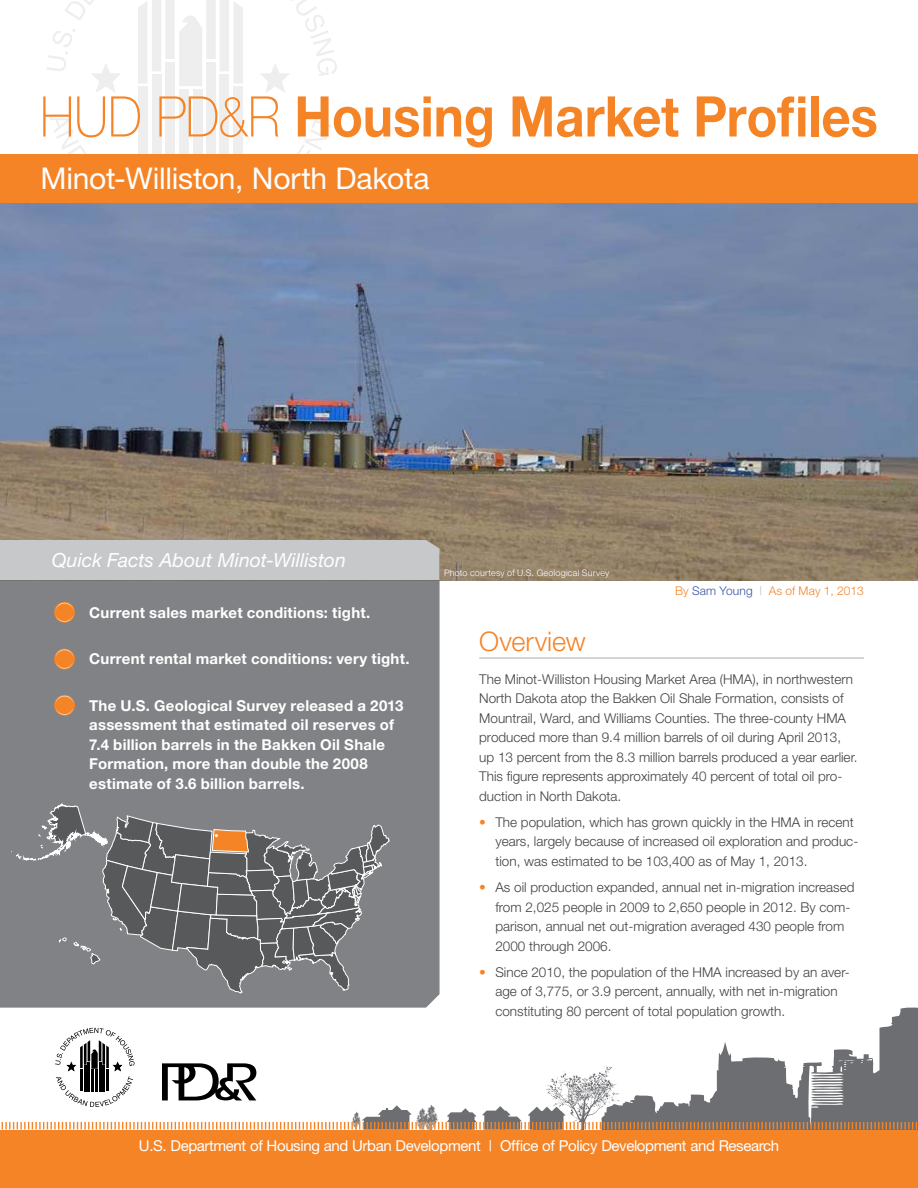
<style>
.page{position:relative;width:918px;height:1188px;background:#fff}
.page>*{position:absolute;margin:0;border:0;box-sizing:border-box;transform-origin:0 0}
.t1{font:700 56.1px "Helvetica Neue";letter-spacing:-.005em;color:#f58427;scale:.91 1}
.t2{font:30px "Helvetica Neue";letter-spacing:-.005em;color:#fff}
.t3{font:300 27px "Helvetica Neue";color:#f58427}
.t4{font:italic 19.5px "Helvetica Neue";color:#fff}
.Body_Text{font:700 15px/19.5px "Helvetica Neue";letter-spacing:.015em;color:#fff}
.t5{font:15px "Helvetica Neue";letter-spacing:-.025em;color:#fff}
.Body_Text-2{font:300 13.5px/19.5px "Helvetica Neue";color:#414042}
.t6{font:300 12px "Helvetica Neue";color:#f58427}
.t7{font:300 9px "Helvetica Neue";letter-spacing:.025em;color:#fff}
.s1{font-weight:100}
.s2{color:#3954a5}
.s3{color:#bcbec0}
.s4{color:#f58427}
</style>
<div class="page">
<img style="left:0;top:202px;width:918px;height:378px">
<div style="left:0;top:580px;width:440px;height:428px;background:#808285"></div>
<svg style="left:92px;top:64px;width:28px;height:28px"></svg>
<div style="left:165px;top:62px;width:10px;height:110px;background:#eee"></div>
<div style="left:179px;top:89px;width:10px;height:83px;background:#eee"></div>
<div style="left:152px;top:74px;width:9px;height:98px;background:#eee"></div>
<div style="left:138px;top:87px;width:9px;height:80px;background:#eee"></div>
<div style="left:206px;top:62px;width:10px;height:110px;background:#eee"></div>
<div style="left:220px;top:74px;width:9px;height:98px;background:#eee"></div>
<div style="left:234px;top:87px;width:9px;height:80px;background:#eee"></div>
<div style="left:193px;top:89px;width:9px;height:83px;background:#eee"></div>
<svg style="left:47px;top:29px;width:28px;height:42px"></svg>
<svg style="left:65px;top:0;width:29px;height:20px"></svg>
<svg style="left:261px;top:0;width:76px;height:92px"></svg>
<svg style="left:50px;top:118px;width:36px;height:36px"></svg>
<svg style="left:297px;top:114px;width:34px;height:40px"></svg>
<svg style="left:138px;top:0;width:105px;height:86px"></svg>
<div style="left:0;top:154px;width:918px;height:48px;background:#f58427"></div>
<svg style="left:879px;top:1007px;width:39px;height:21px"></svg>
<div style="left:0;top:1130px;width:918px;height:58px;background:#f58427"></div>
<svg style="left:1px;top:1028px;width:917px;height:102px"></svg>
<svg style="left:11px;top:803px;width:379px;height:205px;background:#7a7b7d"></svg>
<div style="left:0;top:540px;width:440px;height:40px;background:#c7c8ca"></div>
<hr style="left:479px;top:657px;width:385px;height:2px;background:#c7c8ca">
<svg style="left:54px;top:602px;width:21px;height:21px"></svg>
<svg style="left:55px;top:603px;width:19px;height:19px"></svg>
<svg style="left:54px;top:649px;width:21px;height:20px"></svg>
<svg style="left:55px;top:650px;width:19px;height:19px"></svg>
<svg style="left:54px;top:695px;width:21px;height:21px"></svg>
<svg style="left:55px;top:696px;width:19px;height:19px"></svg>
<p class="t1" style="left:40px;top:82px;width:922px"><span class="s1">HUD PD&amp;R</span> Housing Market Profiles</p>
<p class="t2" style="left:40px;top:161px;width:391px">Minot-Williston, North Dakota</p>
<p class="t4" style="left:52px;top:549px;width:296px">Quick Facts About Minot-Williston</p>
<p class="Body_Text" style="left:89px;top:602px;width:283px">Current sales market conditions: tight.</p>
<p class="Body_Text" style="left:89px;top:649px;width:322px">Current rental market conditions: very tight.</p>
<p class="Body_Text" style="left:89px;top:695px;width:316px">The U.S. Geological Survey released a 2013 assessment that estimated oil reserves of 7.4 billion barrels in the Bakken Oil Shale Formation, more than double the 2008 estimate of 3.6 billion barrels.</p>
<p class="t7" style="left:444px;top:568px;width:167px">Photo courtesy of U.S. Geological Survey</p>
<p class="t6" style="left:675px;top:584px;width:190px">By <span class="s2">Sam Young</span> <span class="s3">|</span> As of May 1, 2013</p>
<h3 class="t3" style="left:479px;top:624px;width:108px">Overview</h3>
<p class="Body_Text-2" style="left:479px;top:669px;width:380px">The Minot-Williston Housing Market Area (HMA), in northwestern North Dakota atop the Bakken Oil Shale Formation, consists of Mountrail, Ward, and Williams Counties. The three-county HMA produced more than 9.4 million barrels of oil during April 2013, up 13 percent from the 8.3 million barrels produced a year earlier.<br>This figure represents approximately 40 percent of total oil pro&shy;duction in North Dakota.</p>
<p class="Body_Text-2" style="left:495px;top:812px;width:364px;text-indent:-16px"><span class="s4">•</span> The population, which has grown quickly in the HMA in recent years, largely because of increased oil exploration and produc&shy;tion, was estimated to be 103,400 as of May 1, 2013.</p>
<p class="Body_Text-2" style="left:495px;top:877px;width:361px;text-indent:-16px"><span class="s4">•</span> As oil production expanded, annual net in-migration increased from 2,025 people in 2009 to 2,650 people in 2012. By com&shy;parison, annual net out-migration averaged 430 people from 2000 through 2006.</p>
<p class="Body_Text-2" style="left:495px;top:962px;width:354px;text-indent:-16px"><span class="s4">•</span> Since 2010, the population of the HMA increased by an aver&shy;age of 3,775, or 3.9 percent, annually, with net in-migration constituting 80 percent of total population growth.</p>
<p class="t5" style="left:139px;top:1137px;width:642px">U.S. Department of Housing and Urban Development | Office of Policy Development and Research</p>
</div>
